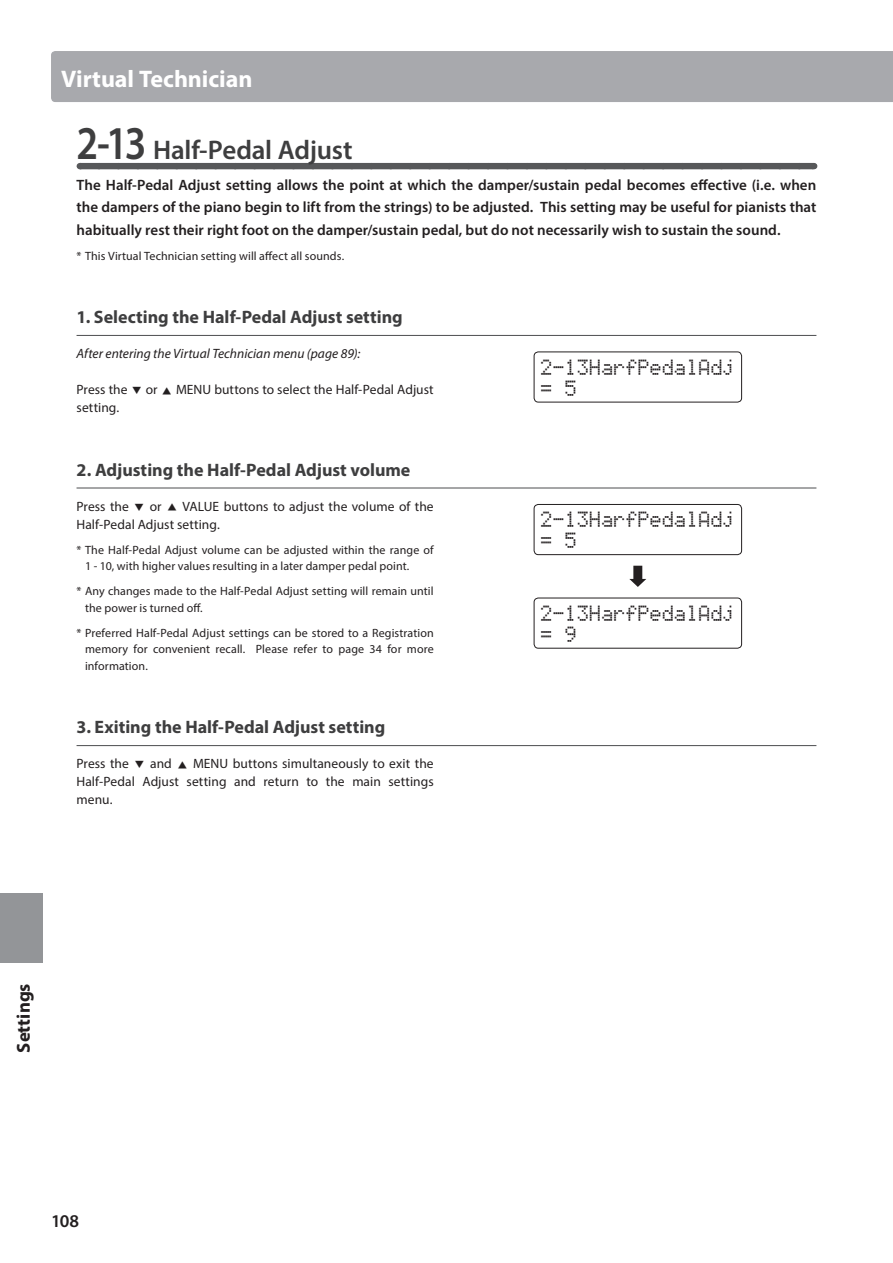
<style>
.page{position:relative;width:893px;height:1263px;background:#fff}
.page>*{position:absolute;margin:0;border:0;box-sizing:border-box;transform-origin:0 0}
.t1{font:600 27px "Myriad Pro";letter-spacing:-.01em;color:#3e3e3f}
.t2{font:700 24px "Myriad Pro";letter-spacing:-.005em;color:#fff}
.t3{font:20.25px/21px "Lcd 3 Plain ES7";color:#231f20}
.t4{font:700 18.75px "Myriad Pro";color:#231f20}
.t5{font:700 18px "Myriad Pro";color:#3e3e3f}
.t6{font:600 18px "Myriad Pro";color:#231f20}
.t7{font:600 15px/22.5px "Myriad Pro";color:#231f20;text-align:justify}
.t8{font:13.5px/18px "Myriad Pro";letter-spacing:.005em;color:#231f20}
.t9{font:italic 13.5px "Myriad Pro";color:#231f20}
.t10{font:12px/16.5px "Myriad Pro";letter-spacing:.005em;color:#231f20}
.s1{font-size:47.25px}
</style>
<div class="page">
<div style="left:0;top:893px;width:43px;height:69px;background:#939598"></div>
<div style="left:51px;top:51px;width:842px;height:51px;background:#a8a9ad"></div>
<div style="left:80px;top:163px;width:733px;height:6px;background:#57585a"></div>
<hr style="left:77px;top:335px;width:739px;height:1px;background:#57585a">
<hr style="left:77px;top:487px;width:739px;height:1px;background:#57585a">
<hr style="left:77px;top:745px;width:739px;height:1px;background:#57585a">
<div style="left:534px;top:351px;width:208px;height:51px;border:1px solid #231f20;border-radius:4px"></div>
<svg style="left:629px;top:566px;width:17px;height:21px"></svg>
<div style="left:534px;top:598px;width:208px;height:51px;border:1px solid #231f20;border-radius:4px"></div>
<div style="left:534px;top:504px;width:208px;height:51px;border:1px solid #231f20;border-radius:4px"></div>
<h2 class="t2" style="left:61px;top:63px;width:193px">Virtual Technician</h2>
<h1 class="t1" style="left:77px;top:132px;width:278px"><span class="s1">2-13</span> Half-Pedal Adjust</h1>
<p class="t7" style="left:77px;top:173px;width:741px">The Half-Pedal Adjust setting allows the point at which the damper/sustain pedal becomes effective (i.e. when the dampers of the piano begin to lift from the strings) to be adjusted. This setting may be useful for pianists that habitually rest their right foot on the damper/sustain pedal, but do not necessarily wish to sustain the sound.</p>
<p class="t10" style="left:77px;top:247px;width:269px">* This Virtual Technician setting will affect all sounds.</p>
<h3 class="t5" style="left:77px;top:305px;width:328px">1. Selecting the Half-Pedal Adjust setting</h3>
<p class="t9" style="left:77px;top:345px;width:285px">After entering the Virtual Technician menu (page 89):</p>
<p class="t8" style="left:77px;top:380px;width:53px">Press the</p>
<p class="t8" style="left:146px;top:380px;width:13px">or</p>
<p class="t8" style="left:176px;top:380px;width:259px">MENU buttons to select the Half-Pedal Adjust</p>
<p class="t8" style="left:77px;top:398px;width:44px">setting.</p>
<h3 class="t5" style="left:77px;top:458px;width:335px">2. Adjusting the Half-Pedal Adjust volume</h3>
<p class="t8" style="left:77px;top:497px;width:54px">Press the</p>
<p class="t8" style="left:150px;top:497px;width:13px">or</p>
<p class="t8" style="left:77px;top:497px;width:359px;text-indent:106px">VALUE buttons to adjust the volume of the<br>Half-Pedal Adjust setting.</p>
<p class="t10" style="left:85px;top:541px;width:350px;text-indent:-9px">* The Half-Pedal Adjust volume can be adjusted within the range of<br>1 - 10, with higher values resulting in a later damper pedal point.</p>
<p class="t10" style="left:85px;top:583px;width:350px;text-indent:-9px">* Any changes made to the Half-Pedal Adjust setting will remain until the power is turned off.</p>
<p class="t10" style="left:85px;top:624px;width:350px;text-align:justify;text-indent:-9px">* Preferred Half-Pedal Adjust settings can be stored to a Registration memory for convenient recall. Please refer to page 34 for more information.</p>
<h3 class="t5" style="left:77px;top:715px;width:310px">3. Exiting the Half-Pedal Adjust setting</h3>
<p class="t8" style="left:77px;top:755px;width:54px">Press the</p>
<p class="t8" style="left:150px;top:755px;width:23px">and</p>
<p class="t8" style="left:77px;top:755px;width:359px;text-align:justify;text-indent:116px">MENU buttons simultaneously to exit the Half-Pedal Adjust setting and return to the main settings menu.</p>
<h3 class="t3" style="left:540px;top:359px;width:196px">2-13HarfPedalAdj = 5</h3>
<h3 class="t3" style="left:540px;top:511px;width:196px">2-13HarfPedalAdj = 5</h3>
<h3 class="t3" style="left:540px;top:605px;width:196px">2-13HarfPedalAdj = 9</h3>
<h3 class="t4" style="left:11px;top:1052px;width:71px;rotate:-90deg">Settings</h3>
<h3 class="t6" style="left:51px;top:1209px;width:30px">108</h3>
</div>
